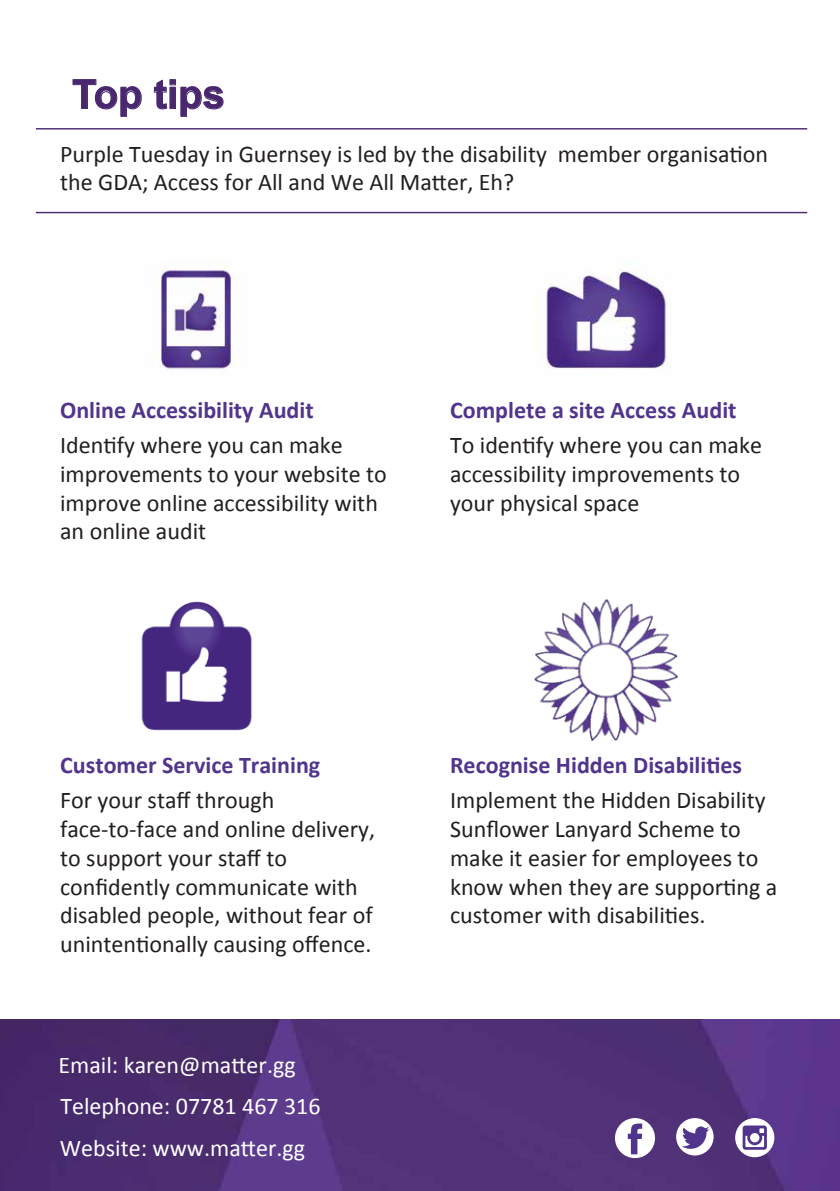
<style>
.page{position:relative;width:840px;height:1191px;background:#fff}
.page>*{position:absolute;margin:0;border:0;box-sizing:border-box;transform-origin:0 0}
.t1{font:700 40px "Arial";color:#48276e}
.t2{font:24px/28.8px "Calibri";color:#221e1f}
.t3{font:700 24px "Calibri";color:#51358c}
.t4{font:24px "Calibri";color:#fff}
</style>
<div class="page">
<img style="left:0;top:1019px;width:839px;height:172px">
<img style="left:157px;top:259px;width:77px;height:110px">
<img style="left:141px;top:601px;width:111px;height:130px">
<img style="left:546px;top:262px;width:125px;height:107px">
<img style="left:534px;top:599px;width:142px;height:141px">
<svg style="left:73px;top:79px;width:69px;height:38px"></svg>
<svg style="left:154px;top:79px;width:69px;height:38px"></svg>
<svg style="left:734px;top:1118px;width:39px;height:39px"></svg>
<div style="left:675px;top:1118px;width:38px;height:37px;background:#fff;border-radius:50%"></div>
<div style="left:614px;top:1118px;width:40px;height:40px;background:#fff;border-radius:50%"></div>
<hr style="left:36px;top:128px;width:770px;height:1px;background:#48276e">
<hr style="left:36px;top:212px;width:770px;height:1px;background:#48276e">
<svg style="left:627px;top:1123px;width:14px;height:31px"></svg>
<svg style="left:682px;top:1126px;width:27px;height:22px"></svg>
<svg style="left:742px;top:1125px;width:24px;height:24px"></svg>
<h1 class="t1" style="left:72px;top:68px;width:154px">Top tips</h1>
<p class="t2" style="left:60px;top:139px;width:709px">Purple Tuesday in Guernsey is led by the disability member organisation the GDA; Access for All and We All Matter, Eh?</p>
<p class="t3" style="left:60px;top:395px;width:255px">Online Accessibility Audit</p>
<p class="t2" style="left:60px;top:431px;width:328px">Identify where you can make improvements to your website to improve online accessibility with an online audit</p>
<p class="t3" style="left:450px;top:395px;width:288px">Complete a site Access Audit</p>
<p class="t2" style="left:450px;top:431px;width:313px">To identify where you can make accessibility improvements to your physical space</p>
<p class="t3" style="left:60px;top:750px;width:261px">Customer Service Training</p>
<p class="t2" style="left:60px;top:786px;width:316px">For your staff through face-to-face and online delivery, to support your staff to confidently communicate with disabled people, without fear of unintentionally causing offence.</p>
<p class="t4" style="left:58px;top:1049px;width:238px">Email: karen@matter.gg</p>
<p class="t4" style="left:60px;top:1091px;width:262px">Telephone: 07781 467 316</p>
<p class="t4" style="left:60px;top:1133px;width:247px">Website: www.matter.gg</p>
<p class="t3" style="left:450px;top:750px;width:293px">Recognise Hidden Disabilities</p>
<p class="t2" style="left:450px;top:786px;width:329px">Implement the Hidden Disability<br>Sunflower Lanyard Scheme to make it easier for employees to know when they are supporting a customer with disabilities.</p>
</div>
